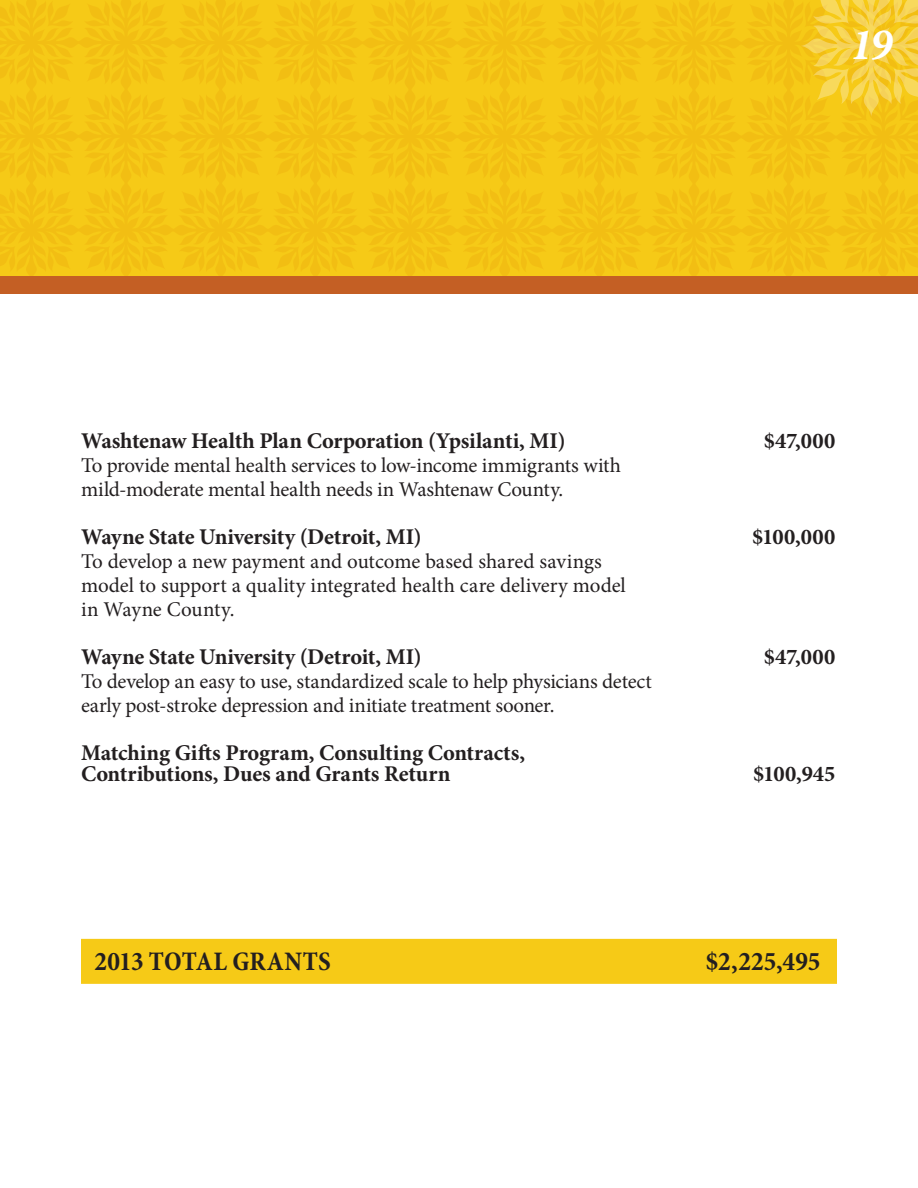
<style>
.page{position:relative;width:918px;height:1188px;background:#fff}
.page>*{position:absolute;margin:0;border:0;box-sizing:border-box;transform-origin:0 0}
.t1{font:italic 700 45px "Minion Pro";color:#fff}
.t2{font:700 condensed 27px "Minion Pro";color:#231f20}
.t3{font:700 22.5px/21px "Minion Pro";letter-spacing:-.01em;color:#231f20}
.t4{font:21px/24px "Minion Pro";letter-spacing:-.01em;color:#231f20}
</style>
<div class="page">
<div style="left:0;top:277px;width:918px;height:17px;background:#c45f24"></div>
<svg style="left:0;top:0;width:918px;height:277px;background:#f4c416"></svg>
<div style="left:81px;top:939px;width:756px;height:45px;background:#f6ca17"></div>
<h1 class="t1" style="left:850px;top:12px;width:44px">19</h1>
<p class="t3" style="left:81px;top:430px;width:486px">Washtenaw Health Plan Corporation (Ypsilanti, MI)</p>
<p class="t3" style="left:764px;top:430px;width:73px">$47,000</p>
<p class="t4" style="left:81px;top:454px;width:541px">To provide mental health services to low-income immigrants with mild-moderate mental health needs in Washtenaw County.</p>
<p class="t3" style="left:81px;top:526px;width:342px">Wayne State University (Detroit, MI)</p>
<p class="t3" style="left:752px;top:526px;width:85px">$100,000</p>
<p class="t4" style="left:81px;top:550px;width:546px">To develop a new payment and outcome based shared savings model to support a quality integrated health care delivery model in Wayne County.</p>
<p class="t3" style="left:81px;top:646px;width:342px">Wayne State University (Detroit, MI)</p>
<p class="t3" style="left:764px;top:646px;width:73px">$47,000</p>
<p class="t4" style="left:81px;top:670px;width:572px">To develop an easy to use, standardized scale to help physicians detect early post-stroke depression and initiate treatment sooner.</p>
<p class="t3" style="left:81px;top:742px;width:446px">Matching Gifts Program, Consulting Contracts,<br>Contributions, Dues and Grants Return</p>
<p class="t3" style="left:753px;top:763px;width:84px">$100,945</p>
<p class="t2" style="left:95px;top:943px;width:231px">2013 TOTAL GRANTS</p>
<p class="t2" style="left:706px;top:943px;width:116px">$2,225,495</p>
</div>
